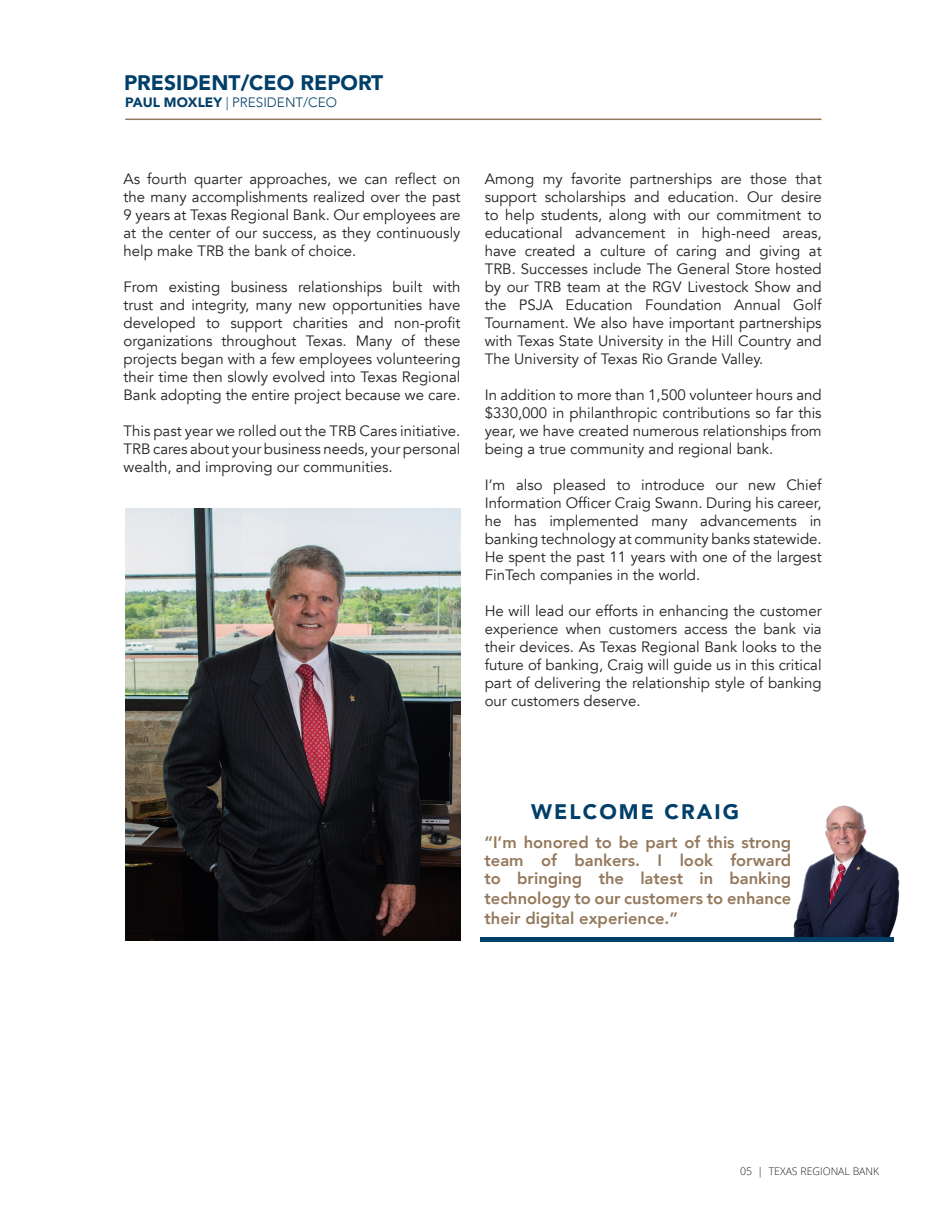
<style>
.page{position:relative;width:945px;height:1215px;background:#fff}
.page>*{position:absolute;margin:0;border:0;box-sizing:border-box;transform-origin:0 0}
.t1{font:900 21px "Avenir";color:#003f69}
.t2{font:900 21px "Avenir";letter-spacing:.1em;color:#003f69}
.t3{font:800 16.5px/18px "Avenir";color:#94795c;text-align:justify}
.t4{font:15px/18px "Avenir";color:#231f20;text-align:justify}
.t5{font:300 13.5px "Avenir";color:#003f69}
.t6{font:300 10.5px "Open Sans";color:#231f20}
.s1{font-weight:900}
</style>
<div class="page">
<img style="left:126px;top:508px;width:334px;height:432px">
<hr style="left:125px;top:119px;width:697px;height:1px;background:#94795c">
<img style="left:793px;top:805px;width:107px;height:132px">
<hr style="left:480px;top:937px;width:414px;height:4px;background:#003f69">
<p class="t1" style="left:124px;top:65px;width:261px">PRESIDENT/CEO REPORT</p>
<p class="t5" style="left:125px;top:95px;width:213px"><span class="s1">PAUL MOXLEY</span> | PRESIDENT/CEO</p>
<p class="t4" style="left:124px;top:170px;width:338px">As fourth quarter approaches, we can reflect on the many accomplishments realized over the past 9 years at Texas Regional Bank. Our employees are at the center of our success, as they continuously help make TRB the bank of choice.</p>
<p class="t4" style="left:124px;top:278px;width:338px">From existing business relationships built with trust and integrity, many new opportunities have developed to support charities and non-profit organizations throughout Texas. Many of these projects began with a few employees volunteering their time then slowly evolved into Texas Regional Bank adopting the entire project because we care.</p>
<p class="t4" style="left:124px;top:422px;width:338px">This past year we rolled out the TRB Cares initiative.<br>TRB cares about your business needs, your personal wealth, and improving our communities.</p>
<p class="t4" style="left:485px;top:170px;width:338px">Among my favorite partnerships are those that support scholarships and education. Our desire to help students, along with our commitment to educational advancement in high-need areas, have created a culture of caring and giving at TRB. Successes include The General Store hosted by our TRB team at the RGV Livestock Show and the PSJA Education Foundation Annual Golf Tournament. We also have important partnerships with Texas State University in the Hill Country and The University of Texas Rio Grande Valley.</p>
<p class="t4" style="left:485px;top:386px;width:339px">In addition to more than 1,500 volunteer hours and $330,000 in philanthropic contributions so far this year, we have created numerous relationships from being a true community and regional bank.</p>
<p class="t4" style="left:485px;top:476px;width:338px">I’m also pleased to introduce our new Chief Information Officer Craig Swann. During his career, he has implemented many advancements in banking technology at community banks statewide.<br>He spent the past 11 years with one of the largest FinTech companies in the world.</p>
<p class="t4" style="left:485px;top:602px;width:338px">He will lead our efforts in enhancing the customer experience when customers access the bank via their devices. As Texas Regional Bank looks to the future of banking, Craig will guide us in this critical part of delivering the relationship style of banking our customers deserve.</p>
<p class="t2" style="left:531px;top:794px;width:209px">WELCOME CRAIG</p>
<p class="t3" style="left:484px;top:834px;width:308px">“I’m honored to be part of this strong team of bankers. I look forward to bringing the latest in banking</p>
<p class="t3" style="left:484px;top:889px;width:308px;line-height:19.8px">technology to our customers to enhance their digital experience.”</p>
<p class="t6" style="left:740px;top:1164px;width:141px">05 | TEXAS REGIONAL BANK</p>
</div>
